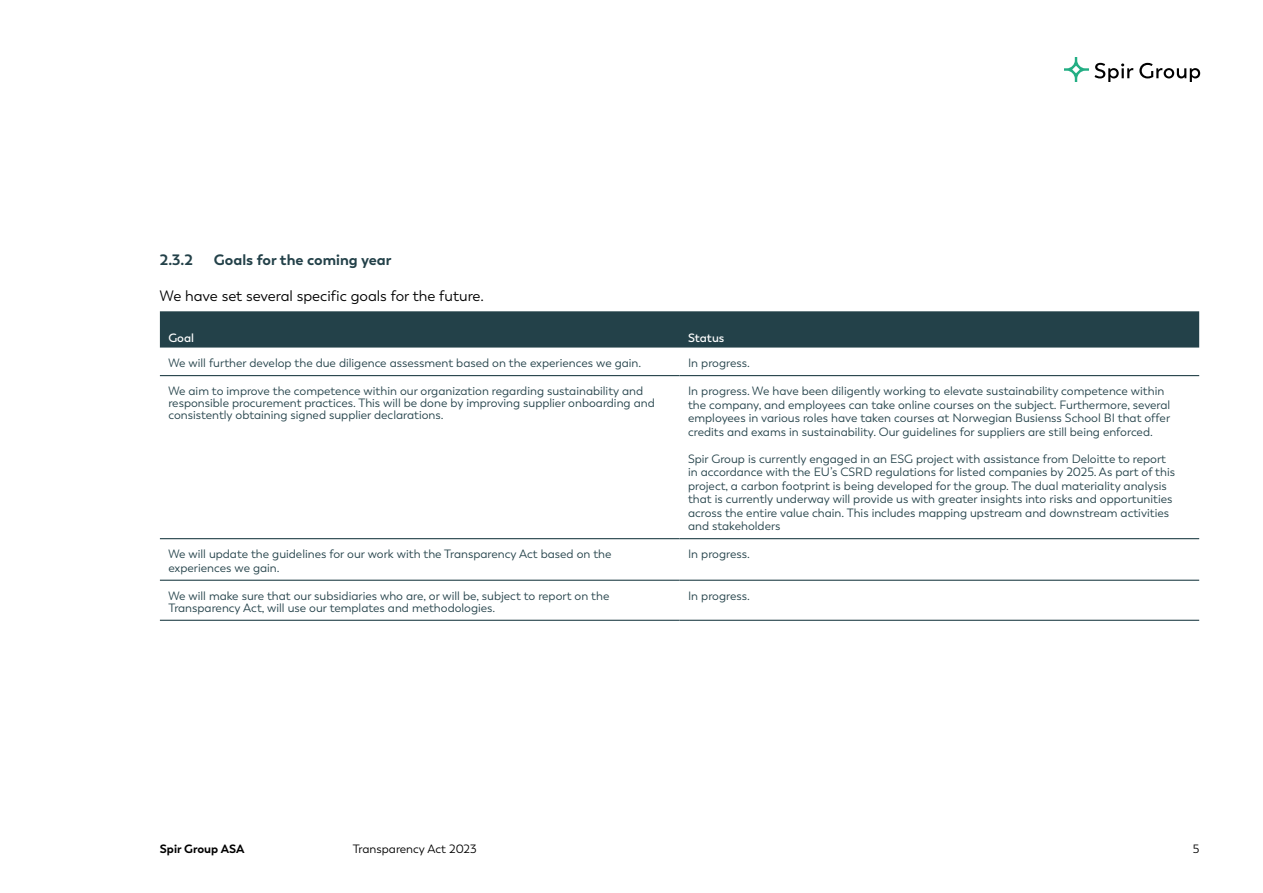
<style>
.page{position:relative;width:1263px;height:893px;background:#fff}
.page>*{position:absolute;margin:0;border:0;box-sizing:border-box;transform-origin:0 0}
.t1{font:15px "Trenda";color:#000}
.t2{font:700 15px "Trenda";color:#234149}
.t3{font:12px/13.5px "Trenda";color:#234149}
.t4{font:12px "Trenda";color:#000}
.t5{font:700 12px "Trenda";color:#000}
.t6{font:600 12px "Trenda";color:#fff}
</style>
<div class="page">
<svg style="left:1139px;top:63px;width:61px;height:19px"></svg>
<svg style="left:1064px;top:57px;width:69px;height:25px"></svg>
<div style="left:160px;top:311px;width:1039px;height:37px;background:#234149"></div>
<hr style="left:160px;top:538px;width:519px;height:1px;background:#234149">
<hr style="left:679px;top:538px;width:520px;height:1px;background:#234149">
<hr style="left:160px;top:580px;width:519px;height:1px;background:#234149">
<hr style="left:679px;top:580px;width:520px;height:1px;background:#234149">
<hr style="left:160px;top:375px;width:519px;height:1px;background:#234149">
<hr style="left:679px;top:375px;width:520px;height:1px;background:#234149">
<hr style="left:160px;top:620px;width:519px;height:1px;background:#234149">
<hr style="left:679px;top:620px;width:520px;height:1px;background:#234149">
<p class="t2" style="left:160px;top:250px;width:35px">2.3.2</p>
<p class="t2" style="left:214px;top:250px;width:179px">Goals for the coming year</p>
<p class="t1" style="left:160px;top:287px;width:326px">We have set several specific goals for the future.</p>
<p class="t6" style="left:168px;top:331px;width:27px">Goal</p>
<p class="t6" style="left:688px;top:331px;width:38px">Status</p>
<p class="t3" style="left:168px;top:356px;width:474px">We will further develop the due diligence assessment based on the experiences we gain.</p>
<p class="t3" style="left:688px;top:356px;width:63px">In progress.</p>
<p class="t3" style="left:168px;top:385px;width:488px;line-height:12px">We aim to improve the competence within our organization regarding sustainability and responsible procurement practices. This will be done by improving supplier onboarding and consistently obtaining signed supplier declarations.</p>
<p class="t3" style="left:688px;top:384px;width:484px">In progress. We have been diligently working to elevate sustainability competence within the company, and employees can take online courses on the subject. Furthermore, several employees in various roles have taken courses at Norwegian Busienss School BI that offer credits and exams in sustainability. Our guidelines for suppliers are still being enforced.</p>
<p class="t3" style="left:688px;top:452px;width:488px">Spir Group is currently engaged in an ESG project with assistance from Deloitte to report in accordance with the EU’s CSRD regulations for listed companies by 2025. As part of this project, a carbon footprint is being developed for the group. The dual materiality analysis that is currently underway will provide us with greater insights into risks and opportunities across the entire value chain. This includes mapping upstream and downstream activities and stakeholders</p>
<p class="t3" style="left:168px;top:547px;width:445px">We will update the guidelines for our work with the Transparency Act based on the experiences we gain.</p>
<p class="t3" style="left:688px;top:547px;width:63px">In progress.</p>
<p class="t3" style="left:168px;top:590px;width:442px;line-height:12px">We will make sure that our subsidiaries who are, or will be, subject to report on the<br>Transparency Act, will use our templates and methodologies.</p>
<p class="t3" style="left:688px;top:589px;width:63px">In progress.</p>
<p class="t5" style="left:160px;top:841px;width:86px">Spir Group ASA</p>
<p class="t4" style="left:353px;top:842px;width:125px">Transparency Act 2023</p>
<p class="t4" style="left:1193px;top:842px;width:8px">5</p>
</div>
